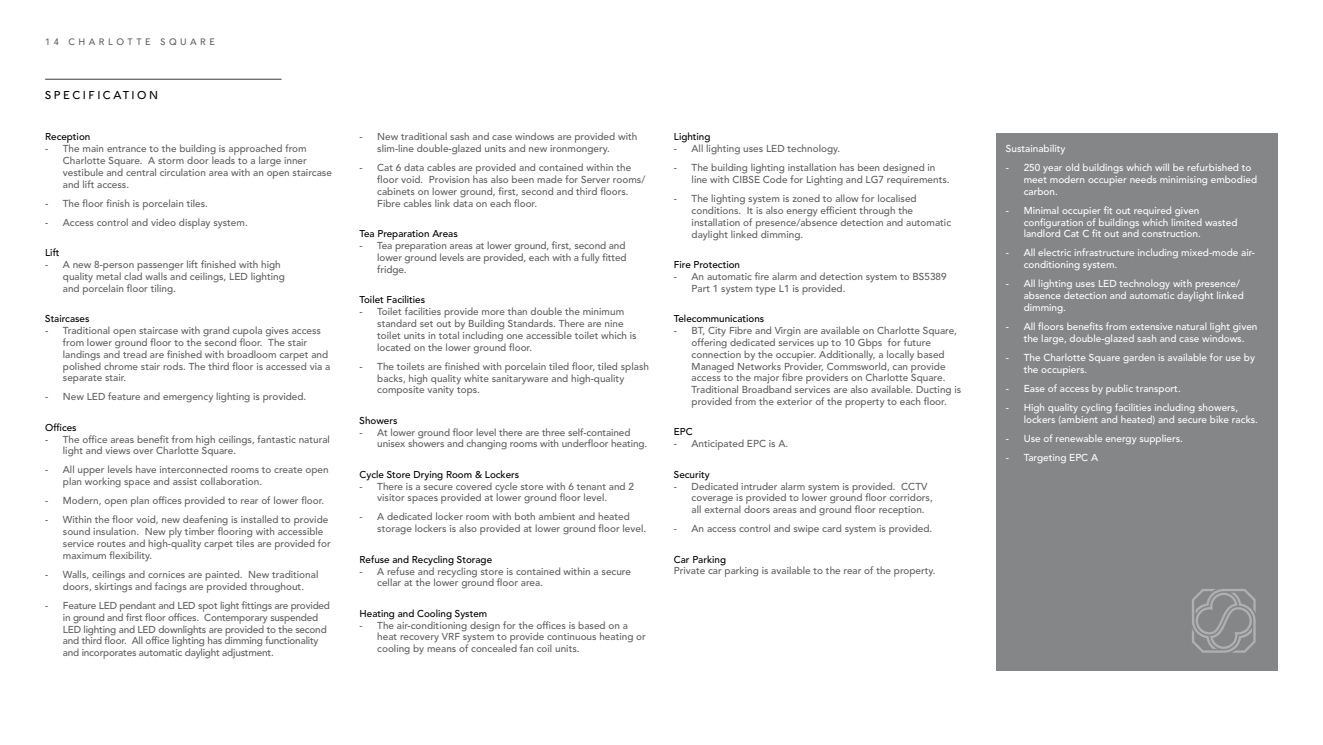
<style>
.page{position:relative;width:1323px;height:745px;background:#fff}
.page>*{position:absolute;margin:0;border:0;box-sizing:border-box;transform-origin:0 0}
.t1{font:11.25px "Avenirfor Charlotte Square Alt";letter-spacing:.22em;color:#000}
.t2{font:10px/11.9px "Avenirfor Charlotte Square";color:#5f6062}
.t3{font:10px/11.9px "Avenirfor Charlotte Square";color:#fff}
.t4{font:10px/11.9px "Avenirfor Charlotte Square";letter-spacing:-.02em;color:#5f6062}
.t5{font:9.88px "Avenirfor Charlotte Square";color:#000}
.t6{font:9.25px "Avenirfor Charlotte Square Alt";letter-spacing:.38em;color:#5f6062}
</style>
<div class="page">
<hr style="left:45px;top:79px;width:236px;height:1px;background:#5f6062">
<div style="left:996px;top:133px;width:281px;height:537px;background:#858688"></div>
<svg style="left:1192px;top:589px;width:64px;height:63px"></svg>
<p class="t6" style="left:45px;top:37px;width:171px">14 CHARLOTTE SQUARE</p>
<p class="t1" style="left:45px;top:89px;width:114px">SPECIFICATION</p>
<p class="t5" style="left:45px;top:131px;width:47px">Reception</p>
<p class="t2" style="left:63px;top:143px;width:270px;text-indent:-18px">- The main entrance to the building is approached from Charlotte Square. A storm door leads to a large inner vestibule and central circulation area with an open staircase and lift access.</p>
<p class="t2" style="left:45px;top:197px;width:164px">- The floor finish is porcelain tiles.</p>
<p class="t2" style="left:45px;top:216px;width:204px">- Access control and video display system.</p>
<p class="t5" style="left:45px;top:247px;width:16px">Lift</p>
<p class="t2" style="left:63px;top:258px;width:224px;text-indent:-18px">- A new 8-person passenger lift finished with high quality metal clad walls and ceilings, LED lighting and porcelain floor tiling.</p>
<p class="t5" style="left:45px;top:312px;width:46px">Staircases</p>
<p class="t2" style="left:63px;top:324px;width:269px;text-indent:-18px">- Traditional open staircase with grand cupola gives access from lower ground floor to the second floor. The stair landings and tread are finished with broadloom carpet and polished chrome stair rods. The third floor is accessed via a separate stair.</p>
<p class="t2" style="left:45px;top:391px;width:263px">- New LED feature and emergency lighting is provided.</p>
<p class="t5" style="left:45px;top:421px;width:33px">Offices</p>
<p class="t2" style="left:63px;top:433px;width:269px;text-indent:-18px">- The office areas benefit from high ceilings, fantastic natural light and views over Charlotte Square.</p>
<p class="t2" style="left:63px;top:464px;width:267px;text-indent:-18px">- All upper levels have interconnected rooms to create open plan working space and assist collaboration.</p>
<p class="t2" style="left:45px;top:495px;width:281px">- Modern, open plan offices provided to rear of lower floor.</p>
<p class="t2" style="left:63px;top:514px;width:270px;text-indent:-18px">- Within the floor void, new deafening is installed to provide sound insulation. New ply timber flooring with accessible service routes and high-quality carpet tiles are provided for maximum flexibility.</p>
<p class="t2" style="left:45px;top:568px;width:275px;text-align:center">- Walls, ceilings and cornices are painted. New traditional doors, skirtings and facings are provided throughout.</p>
<p class="t4" style="left:63px;top:599px;width:269px;text-indent:-18px">- Feature LED pendant and LED spot light fittings are provided in ground and first floor offices. Contemporary suspended LED lighting and LED downlights are provided to the second and third floor. All office lighting has dimming functionality and incorporates automatic daylight adjustment.</p>
<p class="t2" style="left:377px;top:131px;width:262px;text-indent:-18px">- New traditional sash and case windows are provided with slim-line double-glazed units and new ironmongery.</p>
<p class="t2" style="left:377px;top:162px;width:269px;text-indent:-18px">- Cat 6 data cables are provided and contained within the floor void. Provision has also been made for Server rooms/ cabinets on lower ground, first, second and third floors.<br>Fibre cables link data on each floor.</p>
<p class="t5" style="left:359px;top:228px;width:100px">Tea Preparation Areas</p>
<p class="t2" style="left:377px;top:240px;width:251px;text-indent:-18px">- Tea preparation areas at lower ground, first, second and lower ground levels are provided, each with a fully fitted fridge.</p>
<p class="t5" style="left:359px;top:294px;width:67px">Toilet Facilities</p>
<p class="t2" style="left:377px;top:305px;width:261px;text-indent:-18px">- Toilet facilities provide more than double the minimum standard set out by Building Standards. There are nine toilet units in total including one accessible toilet which is located on the lower ground floor.</p>
<p class="t2" style="left:377px;top:360px;width:273px;text-indent:-18px">- The toilets are finished with porcelain tiled floor, tiled splash backs, high quality white sanitaryware and high-quality composite vanity tops.</p>
<p class="t5" style="left:359px;top:414px;width:39px">Showers</p>
<p class="t2" style="left:377px;top:426px;width:272px;text-indent:-18px">- At lower ground floor level there are three self-contained unisex showers and changing rooms with underfloor heating.</p>
<p class="t5" style="left:359px;top:468px;width:161px">Cycle Store Drying Room &amp; Lockers</p>
<p class="t2" style="left:377px;top:480px;width:258px;text-indent:-18px">- There is a secure covered cycle store with 6 tenant and 2 visitor spaces provided at lower ground floor level.</p>
<p class="t2" style="left:377px;top:511px;width:270px;text-indent:-18px">- A dedicated locker room with both ambient and heated storage lockers is also provided at lower ground floor level.</p>
<p class="t5" style="left:359px;top:553px;width:134px">Refuse and Recycling Storage</p>
<p class="t2" style="left:377px;top:565px;width:255px;text-indent:-18px">- A refuse and recycling store is contained within a secure cellar at the lower ground floor area.</p>
<p class="t5" style="left:359px;top:607px;width:129px">Heating and Cooling System</p>
<p class="t2" style="left:377px;top:619px;width:270px;text-indent:-18px">- The air-conditioning design for the offices is based on a heat recovery VRF system to provide continuous heating or cooling by means of concealed fan coil units.</p>
<p class="t5" style="left:674px;top:131px;width:38px">Lighting</p>
<p class="t2" style="left:674px;top:143px;width:168px">- All lighting uses LED technology.</p>
<p class="t2" style="left:692px;top:162px;width:260px;text-indent:-18px">- The building lighting installation has been designed in line with CIBSE Code for Lighting and LG7 requirements.</p>
<p class="t2" style="left:692px;top:193px;width:261px;text-indent:-18px">- The lighting system is zoned to allow for localised conditions. It is also energy efficient through the installation of presence/absence detection and automatic daylight linked dimming.</p>
<p class="t5" style="left:674px;top:259px;width:68px">Fire Protection</p>
<p class="t2" style="left:692px;top:270px;width:257px;text-indent:-18px">- An automatic fire alarm and detection system to BS5389<br>Part 1 system type L1 is provided.</p>
<p class="t5" style="left:674px;top:312px;width:92px">Telecommunications</p>
<p class="t2" style="left:692px;top:324px;width:271px;text-indent:-18px">- BT, City Fibre and Virgin are available on Charlotte Square, offering dedicated services up to 10 Gbps for future connection by the occupier. Additionally, a locally based Managed Networks Provider, Commsworld, can provide access to the major fibre providers on Charlotte Square.<br>Traditional Broadband services are also available. Ducting is provided from the exterior of the property to each floor.</p>
<p class="t5" style="left:674px;top:426px;width:20px">EPC</p>
<p class="t2" style="left:674px;top:438px;width:116px">- Anticipated EPC is A.</p>
<p class="t5" style="left:674px;top:468px;width:37px">Security</p>
<p class="t2" style="left:692px;top:480px;width:243px;text-indent:-18px">- Dedicated intruder alarm system is provided. CCTV coverage is provided to lower ground floor corridors, all external doors areas and ground floor reception.</p>
<p class="t2" style="left:674px;top:522px;width:260px">- An access control and swipe card system is provided.</p>
<p class="t5" style="left:674px;top:553px;width:54px">Car Parking</p>
<p class="t2" style="left:674px;top:565px;width:263px">Private car parking is available to the rear of the property.</p>
<p class="t3" style="left:1006px;top:143px;width:61px">Sustainability</p>
<p class="t3" style="left:1024px;top:162px;width:235px;text-indent:-18px">- 250 year old buildings which will be refurbished to meet modern occupier needs minimising embodied carbon.</p>
<p class="t3" style="left:1024px;top:204px;width:215px;text-indent:-18px">- Minimal occupier fit out required given configuration of buildings which limited wasted landlord Cat C fit out and construction.</p>
<p class="t3" style="left:1024px;top:247px;width:233px;text-indent:-18px">- All electric infrastructure including mixed-mode air&shy;conditioning system.</p>
<p class="t3" style="left:1024px;top:278px;width:222px;text-indent:-18px">- All lighting uses LED technology with presence/ absence detection and automatic daylight linked dimming.</p>
<p class="t3" style="left:1006px;top:320px;width:253px;text-align:center">- All floors benefits from extensive natural light given the large, double-glazed sash and case windows.</p>
<p class="t3" style="left:1024px;top:351px;width:233px;text-indent:-18px">- The Charlotte Square garden is available for use by the occupiers.</p>
<p class="t3" style="left:1006px;top:382px;width:176px">- Ease of access by public transport.</p>
<p class="t3" style="left:1024px;top:401px;width:236px;text-indent:-18px">- High quality cycling facilities including showers, lockers (ambient and heated) and secure bike racks.</p>
<p class="t3" style="left:1006px;top:432px;width:179px">- Use of renewable energy suppliers.</p>
<p class="t3" style="left:1006px;top:451px;width:94px">- Targeting EPC A</p>
</div>
